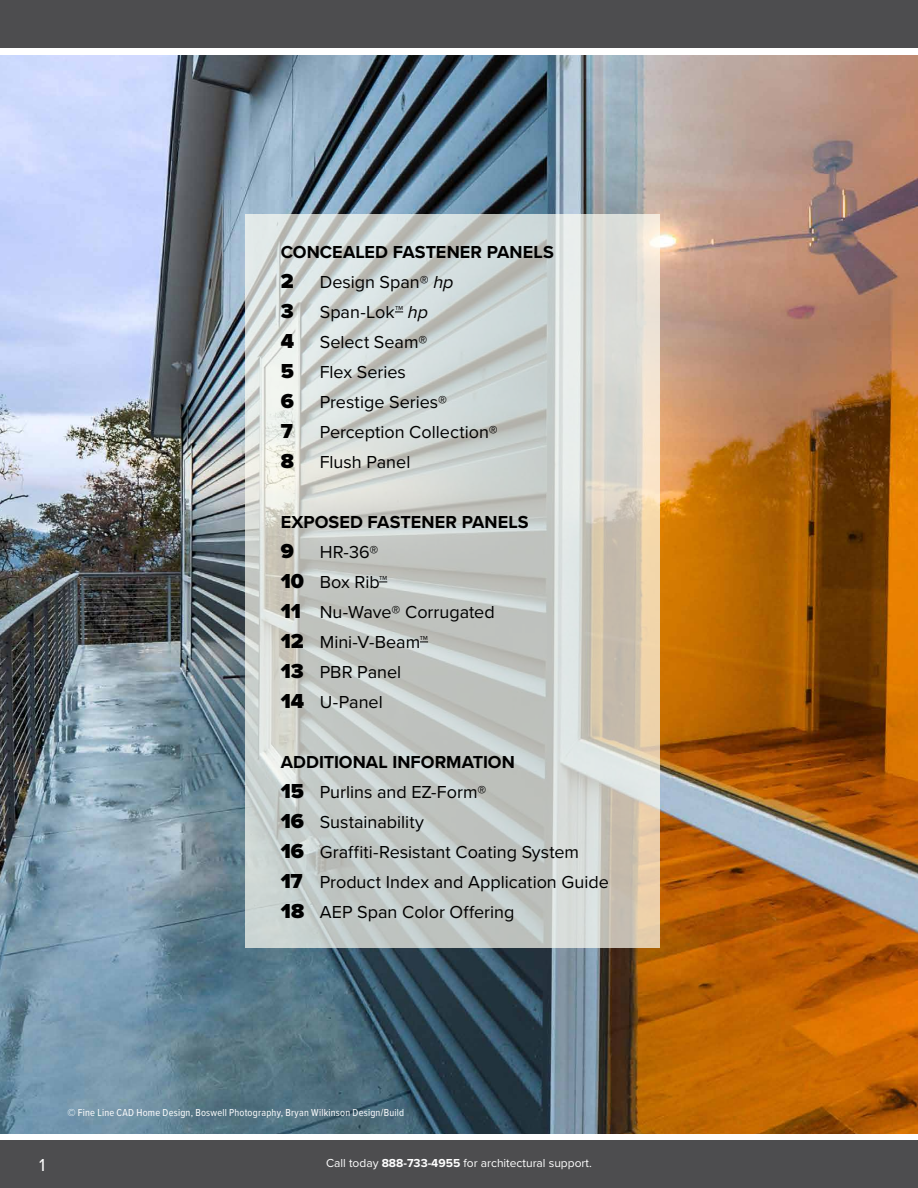
<style>
.page{position:relative;width:918px;height:1188px;background:#fff}
.page>*{position:absolute;margin:0;border:0;box-sizing:border-box;transform-origin:0 0}
.t1{font:900 21px "Proxima Nova";color:#000}
.t2{font:18px "Proxima Nova";color:#000}
.t3{font:700 18px/30px "Proxima Nova";letter-spacing:.005em;color:#000}
.t4{font:18px "Proxima Nova";color:#fff}
.t5{font:12px "Proxima Nova";color:#fff}
.t6{font:10.5px "Proxima Nova Cond";letter-spacing:.02em;color:#fff}
.s1{font-weight:900;font-size:21px}
.s2{font-style:italic}
.s3{font-weight:400}
.s4{font-weight:700}
</style>
<div class="page">
<img style="left:0;top:55px;width:918px;height:1079px">
<svg style="left:245px;top:215px;width:414px;height:733px;background:#cdd0cb"></svg>
<div style="left:0;top:0;width:918px;height:47px;background:#4d4d4f"></div>
<div style="left:0;top:1141px;width:918px;height:47px;background:#4d4d4f"></div>
<p class="t3" style="left:281px;top:237px;width:275px">CONCEALED FASTENER PANELS</p>
<p class="t2" style="left:281px;top:268px;width:174px"><span class="s1">2</span> Design Span® <span class="s2">hp</span></p>
<p class="t2" style="left:281px;top:298px;width:149px"><span class="s1">3</span> Span-Lok™ <span class="s2">hp</span></p>
<p class="t2" style="left:281px;top:328px;width:148px"><span class="s1">4</span> Select Seam®</p>
<p class="t2" style="left:281px;top:358px;width:127px"><span class="s1">5</span> Flex Series</p>
<p class="t2" style="left:281px;top:388px;width:168px"><span class="s1">6</span> Prestige Series®</p>
<p class="t1" style="left:281px;top:415px;width:14px">7</p>
<p class="t2" style="left:320px;top:418px;width:180px">Perception Collection®</p>
<p class="t2" style="left:281px;top:448px;width:131px"><span class="s1">8</span> Flush Panel</p>
<p class="t3" style="left:281px;top:507px;width:249px">EXPOSED FASTENER PANELS</p>
<p class="t2" style="left:281px;top:538px;width:99px"><span class="s1">9</span> HR-36®</p>
<p class="t2" style="left:281px;top:568px;width:108px"><span class="s1">10</span> Box Rib™</p>
<p class="t2" style="left:281px;top:598px;width:216px"><span class="s1">11</span> Nu-Wave® Corrugated</p>
<p class="t2" style="left:281px;top:628px;width:149px"><span class="s1">12</span> Mini-V-Beam™</p>
<p class="t2" style="left:281px;top:658px;width:122px"><span class="s1">13</span> PBR Panel</p>
<p class="t2" style="left:281px;top:688px;width:103px"><span class="s1">14</span> U-Panel</p>
<p class="t3" style="left:281px;top:747px;width:236px">ADDITIONAL INFORMATION<br><span class="s1">15</span> <span class="s3">Purlins and EZ-Form®</span></p>
<p class="t2" style="left:281px;top:808px;width:145px"><span class="s1">16</span> Sustainability</p>
<p class="t2" style="left:281px;top:838px;width:300px"><span class="s1">16</span> Graffiti-Resistant Coating System</p>
<p class="t2" style="left:281px;top:868px;width:330px"><span class="s1">17</span> Product Index and Application Guide</p>
<p class="t2" style="left:281px;top:898px;width:235px"><span class="s1">18</span> AEP Span Color Offering</p>
<p class="t6" style="left:68px;top:1105px;width:338px">© Fine Line CAD Home Design, Boswell Photography, Bryan Wilkinson Design/Build</p>
<p class="t4" style="left:39px;top:1151px;width:8px">1</p>
<p class="t5" style="left:326px;top:1154px;width:267px">Call today <span class="s4">888-733-4955</span> for architectural support.</p>
</div>
